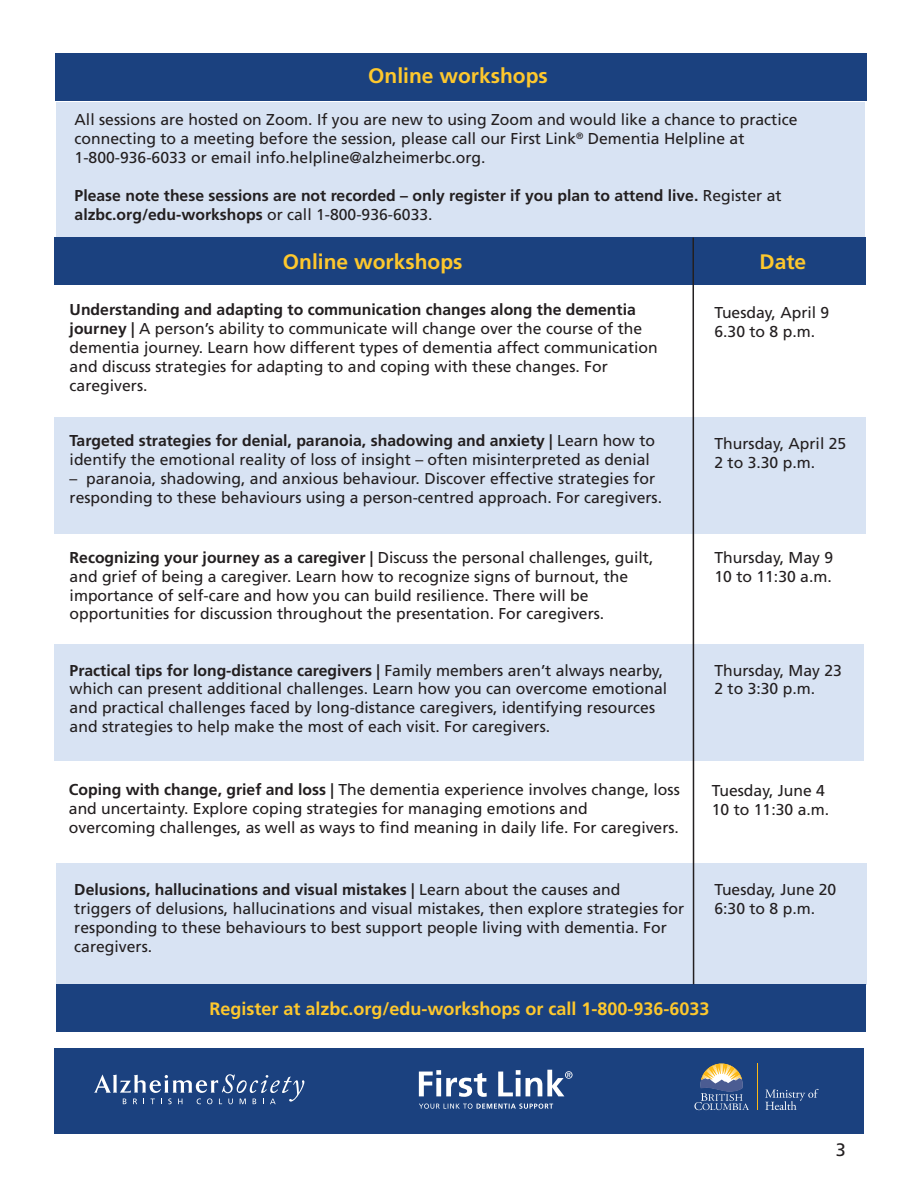
<style>
.page{position:relative;width:918px;height:1188px;background:#fff}
.page>*{position:absolute;margin:0;border:0;box-sizing:border-box;transform-origin:0 0}
.t1{font:700 21px "Frutiger LT Std";color:#fec82d}
.t2{font:700 18px "Frutiger LT Std";color:#fec82d}
.t3{font:18px "Frutiger LT Std";color:#231f20}
.t4{font:15.75px/18.9px "Frutiger LT Std";color:#231f20}
.t5{font:700 15.75px "Frutiger LT Std";color:#231f20}
.s1{font-weight:400}
.s2{font-weight:700}
</style>
<div class="page">
<div style="left:54px;top:1049px;width:810px;height:85px;background:#1b417f"></div>
<svg style="left:94px;top:1074px;width:210px;height:30px"></svg>
<svg style="left:765px;top:1089px;width:54px;height:21px"></svg>
<svg style="left:694px;top:1064px;width:55px;height:46px"></svg>
<hr style="left:757px;top:1064px;width:1px;height:46px;background:#fcb814">
<svg style="left:419px;top:1070px;width:154px;height:27px"></svg>
<svg style="left:419px;top:1104px;width:134px;height:5px"></svg>
<div style="left:56px;top:863px;width:810px;height:121px;background:#d8e3f3"></div>
<div style="left:55px;top:417px;width:811px;height:117px;background:#d8e3f3"></div>
<div style="left:56px;top:102px;width:809px;height:136px;background:#d8e3f3"></div>
<div style="left:55px;top:53px;width:811px;height:48px;background:#1b417f"></div>
<div style="left:55px;top:238px;width:811px;height:47px;background:#1b417f"></div>
<div style="left:56px;top:984px;width:810px;height:48px;background:#1b417f"></div>
<div style="left:54px;top:644px;width:810px;height:116px;background:#d8e3f3"></div>
<hr style="left:692px;top:238px;width:2px;height:746px;background:#231f20">
<p class="t1" style="left:368px;top:63px;width:181px">Online workshops</p>
<p class="t4" style="left:75px;top:110px;width:724px">All sessions are hosted on Zoom. If you are new to using Zoom and would like a chance to practice</p>
<p class="t4" style="left:75px;top:129px;width:671px">connecting to a meeting before the session, please call our First Link<sup>®</sup> Dementia Helpline at</p>
<p class="t4" style="left:75px;top:148px;width:412px">1-800-936-6033 or email info.helpline@alzheimerbc.org.</p>
<p class="t5" style="left:75px;top:186px;width:708px">Please note these sessions are not recorded – only register if you plan to attend live. <span class="s1">Register at</span></p>
<p class="t5" style="left:75px;top:205px;width:359px">alzbc.org/edu-workshops <span class="s1">or call 1-800-936-6033.</span></p>
<p class="t1" style="left:283px;top:250px;width:181px">Online workshops</p>
<p class="t1" style="left:760px;top:250px;width:48px">Date</p>
<p class="t4" style="left:70px;top:300px;width:590px"><span class="s2">Understanding and adapting to communication changes along the dementia journey |</span> A person’s ability to communicate will change over the course of the dementia journey. Learn how different types of dementia affect communication and discuss strategies for adapting to and coping with these changes. For caregivers.</p>
<p class="t4" style="left:714px;top:303px;width:116px">Tuesday, April 9</p>
<p class="t4" style="left:714px;top:322px;width:102px">6.30 to 8 p.m.</p>
<p class="t4" style="left:70px;top:431px;width:587px"><span class="s2">Targeted strategies for denial, paranoia, shadowing and anxiety |</span> Learn how to identify the emotional reality of loss of insight – often misinterpreted as denial</p>
<p class="t4" style="left:70px;top:469px;width:594px">– paranoia, shadowing, and anxious behaviour. Discover effective strategies for responding to these behaviours using a person-centred approach. For caregivers.</p>
<p class="t4" style="left:714px;top:434px;width:133px">Thursday, April 25</p>
<p class="t4" style="left:714px;top:453px;width:102px">2 to 3.30 p.m.</p>
<p class="t4" style="left:70px;top:548px;width:585px"><span class="s2">Recognizing your journey as a caregiver |</span> Discuss the personal challenges, guilt, and grief of being a caregiver. Learn how to recognize signs of burnout, the importance of self-care and how you can build resilience. There will be opportunities for discussion throughout the presentation. For caregivers.</p>
<p class="t4" style="left:714px;top:548px;width:120px">Thursday, May 9</p>
<p class="t4" style="left:714px;top:567px;width:119px">10 to 11:30 a.m.</p>
<p class="t4" style="left:70px;top:661px;width:599px"><span class="s2">Practical tips for long-distance caregivers |</span> Family members aren’t always nearby, which can present additional challenges. Learn how you can overcome emotional and practical challenges faced by long-distance caregivers, identifying resources and strategies to help make the most of each visit. For caregivers.</p>
<p class="t4" style="left:714px;top:661px;width:129px">Thursday, May 23</p>
<p class="t4" style="left:714px;top:680px;width:102px">2 to 3:30 p.m.</p>
<p class="t4" style="left:69px;top:780px;width:612px"><span class="s2">Coping with change, grief and loss |</span> The dementia experience involves change, loss and uncertainty. Explore coping strategies for managing emotions and<br>overcoming challenges, as well as ways to find meaning in daily life. For caregivers.</p>
<p class="t4" style="left:712px;top:781px;width:115px">Tuesday, June 4</p>
<p class="t4" style="left:712px;top:800px;width:119px">10 to 11:30 a.m.</p>
<p class="t5" style="left:74px;top:880px;width:548px">Delusions, hallucinations and visual mistakes | <span class="s1">Learn about the causes and</span></p>
<p class="t4" style="left:74px;top:899px;width:612px">triggers of delusions, hallucinations and visual mistakes, then explore strategies for responding to these behaviours to best support people living with dementia. For caregivers.</p>
<p class="t4" style="left:714px;top:880px;width:123px">Tuesday, June 20</p>
<p class="t4" style="left:714px;top:899px;width:102px">6:30 to 8 p.m.</p>
<p class="t2" style="left:209px;top:998px;width:502px">Register at alzbc.org/edu-workshops or call 1-800-936-6033</p>
<p class="t3" style="left:836px;top:1139px;width:12px">3</p>
</div>
